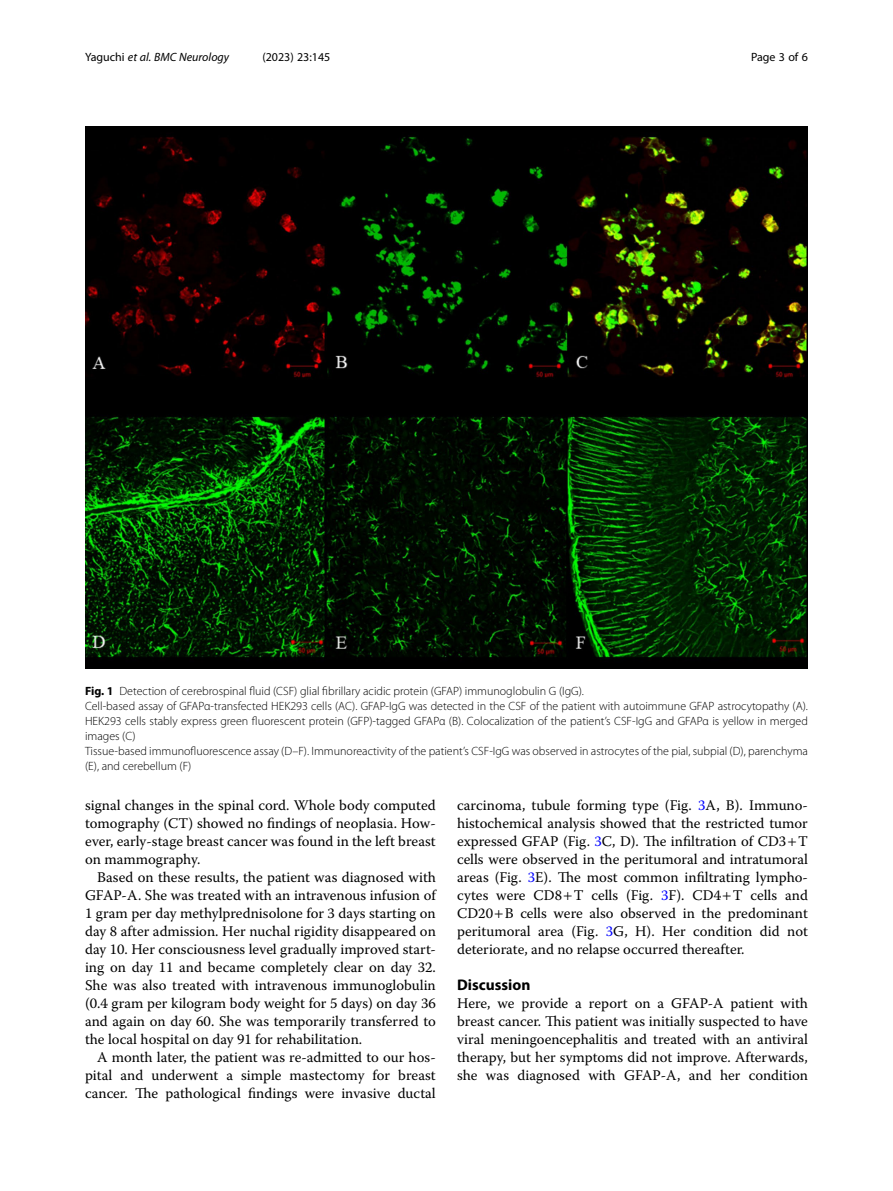
<style>
.page{position:relative;width:893px;height:1191px;background:#fff}
.page>*{position:absolute;margin:0;border:0;box-sizing:border-box;transform-origin:0 0}
.Head_1{font:700 15.45px "Myriad Pro";color:#000}
.Body_Text_Indent{font:14.7px/18px "Warnock Pro";color:#000;text-align:justify}
.Body_Text{font:14.7px/18px "Warnock Pro";color:#000;text-align:justify}
.Figure_Caption{font:300 12px/15px "Myriad Pro";color:#000;text-align:justify}
.t1{font:italic 12px "Myriad Pro";color:#000}
.t2{font:12px "Myriad Pro";color:#000}
.s1{font-style:normal}
.s2{font-weight:700}
.s3{color:#00f}
</style>
<div class="page">
<img style="left:85px;top:126px;width:723px;height:542px">
<p class="t1" style="left:85px;top:50px;width:146px"><span class="s1">Yaguchi</span> et al. BMC Neurology</p>
<p class="t2" style="left:262px;top:50px;width:70px">(2023) 23:145</p>
<p class="t2" style="left:751px;top:50px;width:58px">Page 3 of 6</p>
<p class="Figure_Caption" style="left:85px;top:684px;width:500px"><span class="s2">Fig. 1</span> Detection of cerebrospinal fluid (CSF) glial fibrillary acidic protein (GFAP) immunoglobulin G (IgG).</p>
<p class="Figure_Caption" style="left:85px;top:699px;width:724px">Cell-based assay of GFAPα-transfected HEK293 cells (AC). GFAP-IgG was detected in the CSF of the patient with autoimmune GFAP astrocytopathy (A).<br>HEK293 cells stably express green fluorescent protein (GFP)-tagged GFAPα (B). Colocalization of the patient’s CSF-IgG and GFAPα is yellow in merged images (C)</p>
<p class="Figure_Caption" style="left:85px;top:744px;width:724px">Tissue-based immunofluorescence assay (D–F). Immunoreactivity of the patient’s CSF-IgG was observed in astrocytes of the pial, subpial (D), parenchyma (E), and cerebellum (F)</p>
<p class="Body_Text_Indent" style="left:85px;top:796px;width:352px">signal changes in the spinal cord. Whole body computed tomography (CT) showed no findings of neoplasia. How&shy;ever, early-stage breast cancer was found in the left breast on mammography.</p>
<p class="Body_Text_Indent" style="left:85px;top:868px;width:352px;text-indent:12px">Based on these results, the patient was diagnosed with GFAP-A. She was treated with an intravenous infusion of 1 gram per day methylprednisolone for 3 days starting on day 8 after admission. Her nuchal rigidity disappeared on day 10. Her consciousness level gradually improved start&shy;ing on day 11 and became completely clear on day 32.<br>She was also treated with intravenous immunoglobulin (0.4 gram per kilogram body weight for 5 days) on day 36 and again on day 60. She was temporarily transferred to the local hospital on day 91 for rehabilitation.</p>
<p class="Body_Text_Indent" style="left:85px;top:1048px;width:352px;text-indent:12px">A month later, the patient was re-admitted to our hos&shy;pital and underwent a simple mastectomy for breast cancer. The pathological findings were invasive ductal</p>
<p class="Body_Text_Indent" style="left:457px;top:796px;width:352px">carcinoma, tubule forming type (Fig. <span class="s3">3</span>A, B). Immuno&shy;histochemical analysis showed that the restricted tumor expressed GFAP (Fig. <span class="s3">3</span>C, D). The infiltration of CD3 T cells were observed in the peritumoral and intratumoral areas (Fig. <span class="s3">3</span>E). The most common infiltrating lympho&shy;cytes were CD8 T cells (Fig. <span class="s3">3</span>F). CD4 T cells and CD20 B cells were also observed in the predominant peritumoral area (Fig. <span class="s3">3</span>G, H). Her condition did not deteriorate, and no relapse occurred thereafter.</p>
<p class="Head_1" style="left:457px;top:975px;width:75px">Discussion</p>
<p class="Body_Text" style="left:457px;top:994px;width:352px">Here, we provide a report on a GFAP-A patient with breast cancer. This patient was initially suspected to have viral meningoencephalitis and treated with an antiviral therapy, but her symptoms did not improve. Afterwards, she was diagnosed with GFAP-A, and her condition</p>
</div>
